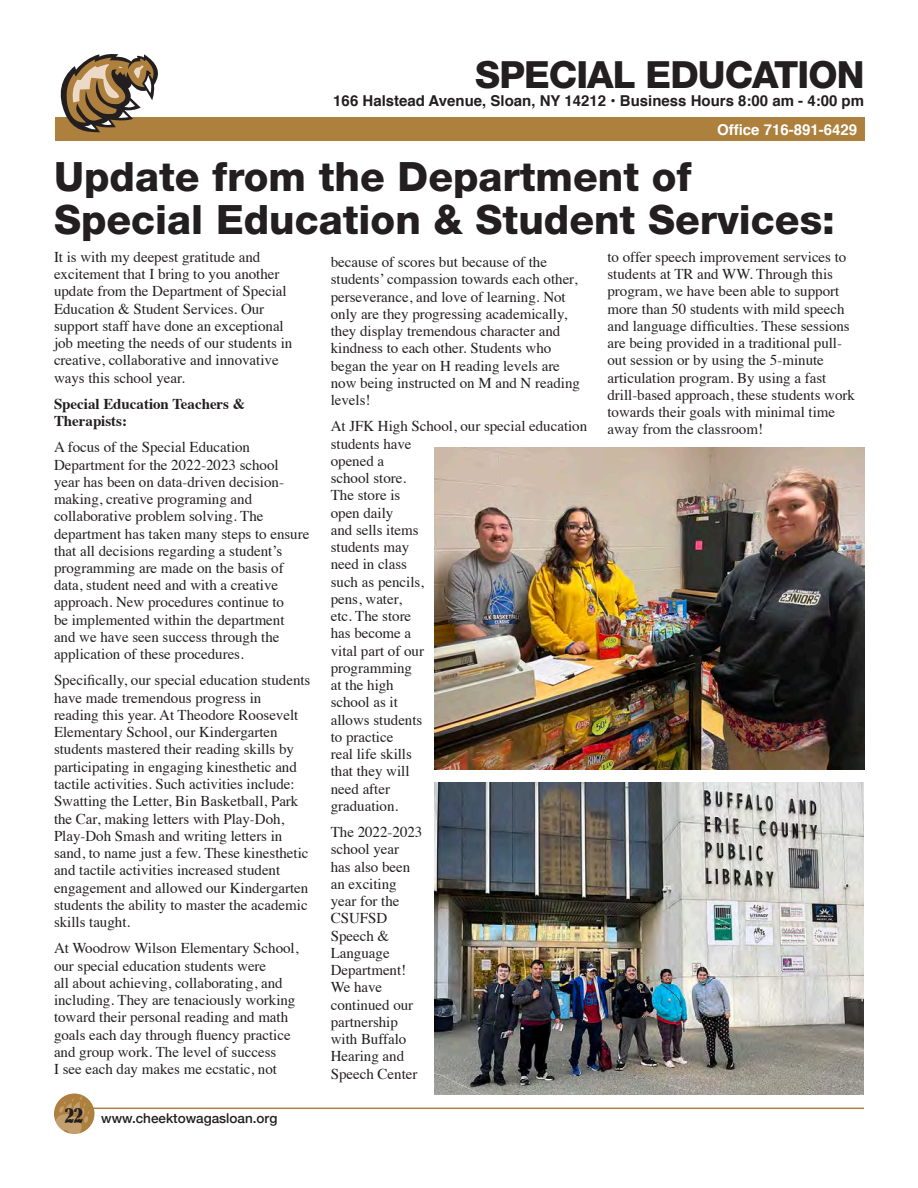
<style>
.page{position:relative;width:918px;height:1188px;background:#fff}
.page>*{position:absolute;margin:0;border:0;box-sizing:border-box;transform-origin:0 0}
.Heading{font:800 40.5px/43.5px "Helvetica Neue LT Std";color:#231f20}
.t1{font:800 37.5px "Helvetica Neue LT Std";letter-spacing:-.025em;color:#231f20}
.body_Text_10_11_5{font:15px/17.2px "Times";color:#231f20}
.t2{font:700 15px "Helvetica";color:#231f20}
.body_Text_10_11_5-2{font:700 15px/17.2px "Times";color:#231f20}
.t3{font:700 15px "Helvetica";color:#fff}
.t4{font:500 13.5px "Helvetica Neue";color:#231f20}
.s1{font-family:"Bernhard Std";font-weight:700;font-stretch:condensed;font-size:21px}
</style>
<div class="page">
<div style="left:55px;top:118px;width:810px;height:23px;background:#ae803e"></div>
<svg style="left:61px;top:54px;width:97px;height:78px"></svg>
<hr style="left:74px;top:1108px;width:790px;height:1px;background:#ae803e">
<div style="left:54px;top:1094px;width:40px;height:40px;background:#ae803e;border-radius:50%"></div>
<svg style="left:55px;top:1096px;width:34px;height:38px"></svg>
<img style="left:435px;top:448px;width:430px;height:322px">
<img style="left:435px;top:783px;width:429px;height:312px">
<h2 class="t1" style="left:475px;top:52px;width:391px">SPECIAL EDUCATION</h2>
<p class="t2" style="left:333px;top:89px;width:532px">166 Halstead Avenue, Sloan, NY 14212 • Business Hours 8:00 am - 4:00 pm</p>
<p class="t3" style="left:717px;top:118px;width:142px">Office 716-891-6429</p>
<h1 class="Heading" style="left:54px;top:155px;width:783px">Update from the Department of<br>Special Education &amp; Student Services:</h1>
<p class="body_Text_10_11_5" style="left:54px;top:247px;width:240px">It is with my deepest gratitude and excitement that I bring to you another update from the Department of Special Education &amp; Student Services. Our support staff have done an exceptional job meeting the needs of our students in creative, collaborative and innovative ways this school year.</p>
<p class="body_Text_10_11_5-2" style="left:54px;top:393px;width:193px">Special Education Teachers &amp;<br>Therapists:</p>
<p class="body_Text_10_11_5" style="left:54px;top:437px;width:257px">A focus of the Special Education Department for the 2022-2023 school<br>year has been on data-driven decision&shy;making, creative programing and collaborative problem solving. The department has taken many steps to ensure that all decisions regarding a student’s programming are made on the basis of data, student need and with a creative approach. New procedures continue to<br>be implemented within the department and we have seen success through the application of these procedures.</p>
<p class="body_Text_10_11_5" style="left:54px;top:671px;width:258px">Specifically, our special education students have made tremendous progress in<br>reading this year. At Theodore Roosevelt Elementary School, our Kindergarten students mastered their reading skills by participating in engaging kinesthetic and tactile activities. Such activities include:<br>Swatting the Letter, Bin Basketball, Park the Car, making letters with Play-Doh, Play-Doh Smash and writing letters in sand, to name just a few. These kinesthetic and tactile activities increased student engagement and allowed our Kindergarten students the ability to master the academic skills taught.</p>
<p class="body_Text_10_11_5" style="left:54px;top:938px;width:246px">At Woodrow Wilson Elementary School, our special education students were<br>all about achieving, collaborating, and including. They are tenaciously working toward their personal reading and math goals each day through fluency practice and group work. The level of success<br>I see each day makes me ecstatic, not</p>
<p class="body_Text_10_11_5" style="left:608px;top:247px;width:249px">to offer speech improvement services to students at TR and WW. Through this program, we have been able to support more than 50 students with mild speech and language difficulties. These sessions are being provided in a traditional pull&shy;out session or by using the 5-minute articulation program. By using a fast drill-based approach, these students work towards their goals with minimal time away from the classroom!</p>
<p class="body_Text_10_11_5" style="left:331px;top:252px;width:251px">because of scores but because of the students’ compassion towards each other, perseverance, and love of learning. Not only are they progressing academically, they display tremendous character and kindness to each other. Students who began the year on H reading levels are now being instructed on M and N reading levels!</p>
<p class="body_Text_10_11_5" style="left:331px;top:416px;width:258px">At JFK High School, our special education students have<br>opened a<br>school store.<br>The store is<br>open daily<br>and sells items<br>students may<br>need in class<br>such as pencils,<br>pens, water,<br>etc. The store<br>has become a<br>vital part of our<br>programming<br>at the high<br>school as it<br>allows students<br>to practice<br>real life skills<br>that they will<br>need after<br>graduation.</p>
<p class="body_Text_10_11_5" style="left:331px;top:822px;width:93px">The 2022-2023 school year has also been an exciting year for the<br>CSUFSD<br>Speech &amp;<br>Language<br>Department!<br>We have continued our partnership with Buffalo<br>Hearing and<br>Speech Center</p>
<p class="t4" style="left:65px;top:1107px;width:214px"><span class="s1">22</span> www.cheektowagasloan.org</p>
</div>
